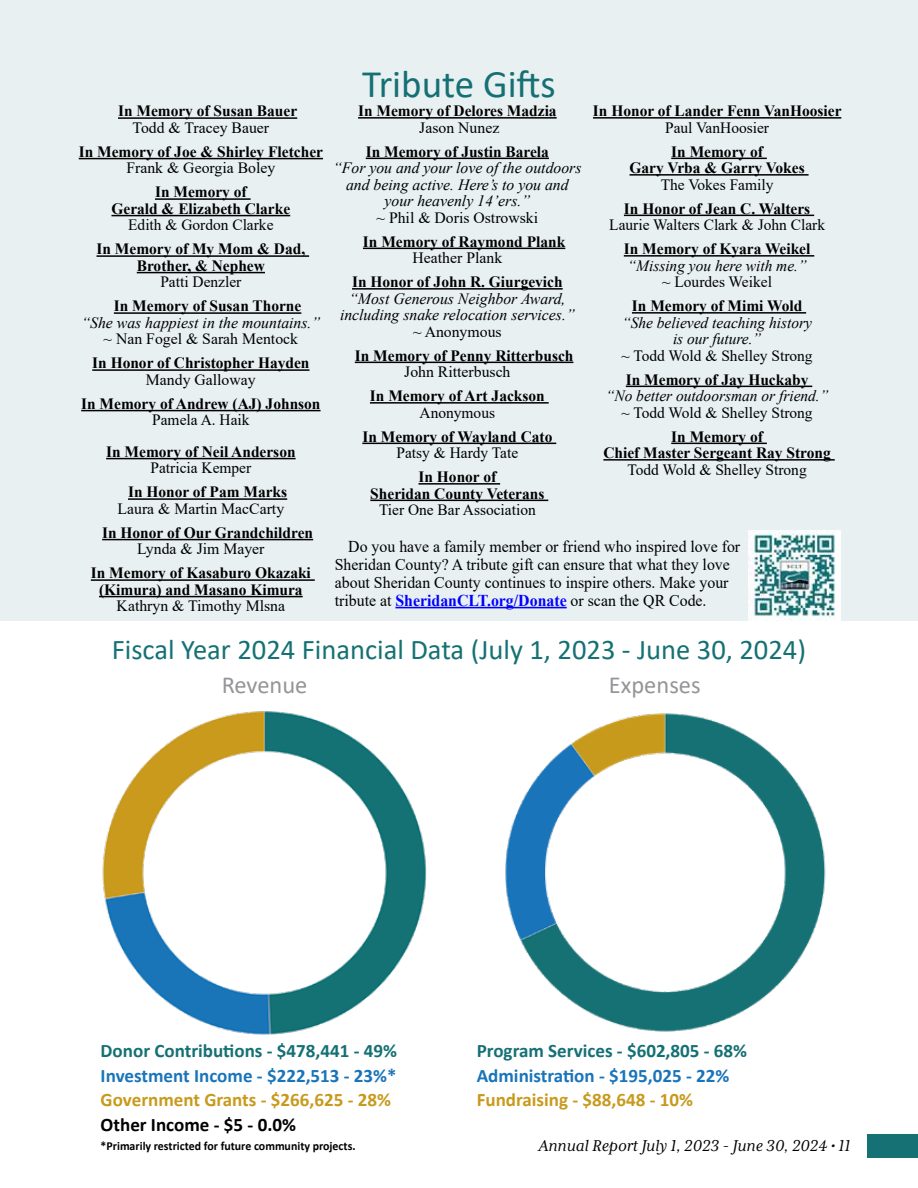
<style>
.page{position:relative;width:918px;height:1188px;background:#fff}
.page>*{position:absolute;margin:0;border:0;box-sizing:border-box;transform-origin:0 0}
.t1{font:39px "Calibri";color:#157074}
.t2{font:28.5px "Calibri";color:#157174}
.t3{font:24.45px "Calibri";color:#939598}
.t4{font:700 19.05px "Calibri";color:#157074}
.t5{font:700 19.05px "Calibri";color:#1a74ba}
.t6{font:700 19.05px "Calibri";color:#c89a1c}
.t7{font:700 19.05px "Calibri";color:#000}
.t8{font:italic 18px "Mrs Eaves XL Serif OT";color:#000}
.t9{font:16.5px/18px "Times New Roman";color:#000;scale:.96 1}
.t10{font:700 15.75px/16.5px "Times New Roman";color:#000;text-align:center}
.t11{font:15.75px "Times New Roman";color:#000}
.t12{font:italic 15.75px/16.5px "Times New Roman";color:#000;text-align:center}
.t13{font:700 12.3px "Calibri";color:#000}
.s1{font-weight:700;color:#00f}
</style>
<div class="page">
<div style="left:868px;top:1134px;width:50px;height:24px;background:#157174"></div>
<div style="left:0;top:0;width:918px;height:621px;background:#e8f0f1"></div>
<hr style="left:395px;top:607px;width:172px;height:1px;background:#00f">
<img style="left:748px;top:530px;width:93px;height:90px">
<hr style="left:118px;top:117px;width:179px;height:2px;background:#000">
<hr style="left:79px;top:158px;width:244px;height:1px;background:#000">
<hr style="left:155px;top:198px;width:96px;height:2px;background:#000">
<hr style="left:111px;top:215px;width:179px;height:1px;background:#000">
<hr style="left:97px;top:255px;width:212px;height:2px;background:#000">
<hr style="left:137px;top:272px;width:128px;height:1px;background:#000">
<hr style="left:114px;top:312px;width:187px;height:2px;background:#000">
<hr style="left:92px;top:369px;width:218px;height:2px;background:#000">
<hr style="left:81px;top:410px;width:240px;height:1px;background:#000">
<hr style="left:106px;top:458px;width:190px;height:1px;background:#000">
<hr style="left:128px;top:498px;width:159px;height:2px;background:#000">
<hr style="left:102px;top:539px;width:211px;height:1px;background:#000">
<hr style="left:91px;top:579px;width:224px;height:2px;background:#000">
<hr style="left:99px;top:596px;width:204px;height:1px;background:#000">
<hr style="left:358px;top:117px;width:199px;height:2px;background:#000">
<hr style="left:366px;top:158px;width:183px;height:1px;background:#000">
<hr style="left:363px;top:248px;width:202px;height:1px;background:#000">
<hr style="left:352px;top:288px;width:211px;height:2px;background:#000">
<hr style="left:355px;top:362px;width:218px;height:1px;background:#000">
<hr style="left:370px;top:402px;width:179px;height:2px;background:#000">
<hr style="left:362px;top:443px;width:194px;height:1px;background:#000">
<hr style="left:418px;top:483px;width:82px;height:2px;background:#000">
<hr style="left:370px;top:500px;width:178px;height:1px;background:#000">
<hr style="left:593px;top:117px;width:248px;height:2px;background:#000">
<hr style="left:671px;top:158px;width:96px;height:1px;background:#000">
<hr style="left:630px;top:174px;width:179px;height:2px;background:#000">
<hr style="left:624px;top:215px;width:190px;height:1px;background:#000">
<hr style="left:624px;top:255px;width:190px;height:2px;background:#000">
<hr style="left:632px;top:312px;width:174px;height:2px;background:#000">
<hr style="left:626px;top:386px;width:186px;height:1px;background:#000">
<hr style="left:671px;top:443px;width:96px;height:1px;background:#000">
<hr style="left:603px;top:459px;width:232px;height:2px;background:#000">
<img style="left:102px;top:711px;width:325px;height:324px">
<img style="left:505px;top:713px;width:321px;height:319px">
<p class="t10" style="left:118px;top:102px;width:181px">In Memory of Susan Bauer</p>
<p class="t11" style="left:133px;top:116px;width:138px">Todd &amp; Tracey Bauer</p>
<p class="t10" style="left:79px;top:143px;width:246px">In Memory of Joe &amp; Shirley Fletcher</p>
<p class="t11" style="left:126px;top:157px;width:150px">Frank &amp; Georgia Boley</p>
<p class="t10" style="left:111px;top:183px;width:180px">In Memory of<br>Gerald &amp; Elizabeth Clarke</p>
<p class="t11" style="left:128px;top:214px;width:147px">Edith &amp; Gordon Clarke</p>
<p class="t10" style="left:96px;top:240px;width:210px">In Memory of My Mom &amp; Dad,<br>Brother, &amp; Nephew</p>
<p class="t11" style="left:160px;top:271px;width:83px">Patti Denzler</p>
<p class="t10" style="left:114px;top:297px;width:189px">In Memory of Susan Thorne</p>
<p class="t12" style="left:81px;top:314px;width:240px">“She was happiest in the mountains.”</p>
<p class="t11" style="left:104px;top:328px;width:196px">~ Nan Fogel &amp; Sarah Mentock</p>
<p class="t10" style="left:92px;top:354px;width:219px">In Honor of Christopher Hayden</p>
<p class="t11" style="left:146px;top:368px;width:111px">Mandy Galloway</p>
<p class="t10" style="left:81px;top:395px;width:241px">In Memory of Andrew (AJ) Johnson</p>
<p class="t11" style="left:152px;top:409px;width:99px">Pamela A. Haik</p>
<p class="t10" style="left:106px;top:443px;width:191px">In Memory of Neil Anderson</p>
<p class="t11" style="left:151px;top:457px;width:102px">Patricia Kemper</p>
<p class="t10" style="left:128px;top:483px;width:161px">In Honor of Pam Marks</p>
<p class="t11" style="left:118px;top:497px;width:168px">Laura &amp; Martin MacCarty</p>
<p class="t10" style="left:102px;top:524px;width:212px">In Honor of Our Grandchildren</p>
<p class="t11" style="left:137px;top:538px;width:129px">Lynda &amp; Jim Mayer</p>
<p class="t10" style="left:91px;top:564px;width:222px">In Memory of Kasaburo Okazaki (Kimura) and Masano Kimura</p>
<p class="t11" style="left:117px;top:595px;width:170px">Kathryn &amp; Timothy Mlsna</p>
<h1 class="t1" style="left:362px;top:57px;width:195px">Tribute Gifts</h1>
<p class="t10" style="left:358px;top:102px;width:200px">In Memory of Delores Madzia</p>
<p class="t11" style="left:419px;top:116px;width:82px">Jason Nunez</p>
<p class="t10" style="left:366px;top:143px;width:185px">In Memory of Justin Barela</p>
<p class="t12" style="left:333px;top:159px;width:250px">“For you and your love of the outdoors and being active. Here’s to you and your heavenly 14’ers.”</p>
<p class="t11" style="left:377px;top:206px;width:163px">~ Phil &amp; Doris Ostrowski</p>
<p class="t10" style="left:363px;top:233px;width:204px">In Memory of Raymond Plank</p>
<p class="t11" style="left:413px;top:247px;width:91px">Heather Plank</p>
<p class="t10" style="left:352px;top:273px;width:212px">In Honor of John R. Giurgevich</p>
<p class="t12" style="left:340px;top:290px;width:236px">“Most Generous Neighbor Award, including snake relocation services.”</p>
<p class="t11" style="left:413px;top:320px;width:90px">~ Anonymous</p>
<p class="t10" style="left:355px;top:347px;width:220px">In Memory of Penny Ritterbusch</p>
<p class="t11" style="left:404px;top:361px;width:108px">John Ritterbusch</p>
<p class="t10" style="left:370px;top:387px;width:176px">In Memory of Art Jackson</p>
<p class="t11" style="left:420px;top:401px;width:77px">Anonymous</p>
<p class="t10" style="left:362px;top:428px;width:192px">In Memory of Wayland Cato</p>
<p class="t11" style="left:397px;top:442px;width:123px">Patsy &amp; Hardy Tate</p>
<p class="t10" style="left:370px;top:468px;width:176px">In Honor of<br>Sheridan County Veterans</p>
<p class="t11" style="left:379px;top:499px;width:158px">Tier One Bar Association</p>
<p class="t10" style="left:593px;top:102px;width:250px">In Honor of Lander Fenn VanHoosier</p>
<p class="t11" style="left:665px;top:116px;width:105px">Paul VanHoosier</p>
<p class="t10" style="left:630px;top:143px;width:177px">In Memory of<br>Gary Vrba &amp; Garry Vokes</p>
<p class="t11" style="left:661px;top:173px;width:114px">The Vokes Family</p>
<p class="t10" style="left:624px;top:200px;width:188px">In Honor of Jean C. Walters</p>
<p class="t11" style="left:609px;top:214px;width:217px">Laurie Walters Clark &amp; John Clark</p>
<p class="t10" style="left:624px;top:240px;width:188px">In Memory of Kyara Weikel</p>
<p class="t12" style="left:628px;top:257px;width:181px">“Missing you here with me.”</p>
<p class="t11" style="left:662px;top:271px;width:111px">~ Lourdes Weikel</p>
<p class="t10" style="left:632px;top:297px;width:172px">In Memory of Mimi Wold</p>
<p class="t12" style="left:622px;top:314px;width:191px">“She believed teaching history is our future.”</p>
<p class="t11" style="left:622px;top:344px;width:193px">~ Todd Wold &amp; Shelley Strong</p>
<p class="t10" style="left:626px;top:371px;width:184px">In Memory of Jay Huckaby</p>
<p class="t12" style="left:606px;top:387px;width:224px">“No better outdoorsman or friend.”</p>
<p class="t11" style="left:622px;top:401px;width:193px">~ Todd Wold &amp; Shelley Strong</p>
<p class="t10" style="left:603px;top:428px;width:229px">In Memory of<br>Chief Master Sergeant Ray Strong</p>
<p class="t11" style="left:628px;top:458px;width:181px">Todd Wold &amp; Shelley Strong</p>
<p class="t9" style="left:335px;top:537px;width:424px;text-indent:13px">Do you have a family member or friend who inspired love for Sheridan County? A tribute gift can ensure that what they love about Sheridan County continues to inspire others. Make your tribute at <span class="s1">SheridanCLT.org/Donate</span> or scan the QR Code.</p>
<h2 class="t2" style="left:112px;top:630px;width:696px">Fiscal Year 2024 Financial Data (July 1, 2023 - June 30, 2024)</h2>
<h3 class="t3" style="left:222px;top:668px;width:87px">Revenue</h3>
<h3 class="t3" style="left:609px;top:668px;width:93px">Expenses</h3>
<p class="t4" style="left:101px;top:1037px;width:298px">Donor Contributions - $478,441 - 49%</p>
<p class="t5" style="left:101px;top:1062px;width:298px">Investment Income - $222,513 - 23%*</p>
<p class="t6" style="left:101px;top:1086px;width:292px">Government Grants - $266,625 - 28%</p>
<p class="t7" style="left:101px;top:1111px;width:197px">Other Income - $5 - 0.0%</p>
<p class="t13" style="left:101px;top:1138px;width:256px">*Primarily restricted for future community projects.</p>
<p class="t4" style="left:477px;top:1037px;width:272px">Program Services - $602,805 - 68%</p>
<p class="t5" style="left:477px;top:1062px;width:254px">Administration - $195,025 - 22%</p>
<p class="t6" style="left:477px;top:1086px;width:218px">Fundraising - $88,648 - 10%</p>
<p class="t8" style="left:539px;top:1135px;width:314px">Annual Report July 1, 2023 - June 30, 2024 • 11</p>
</div>
